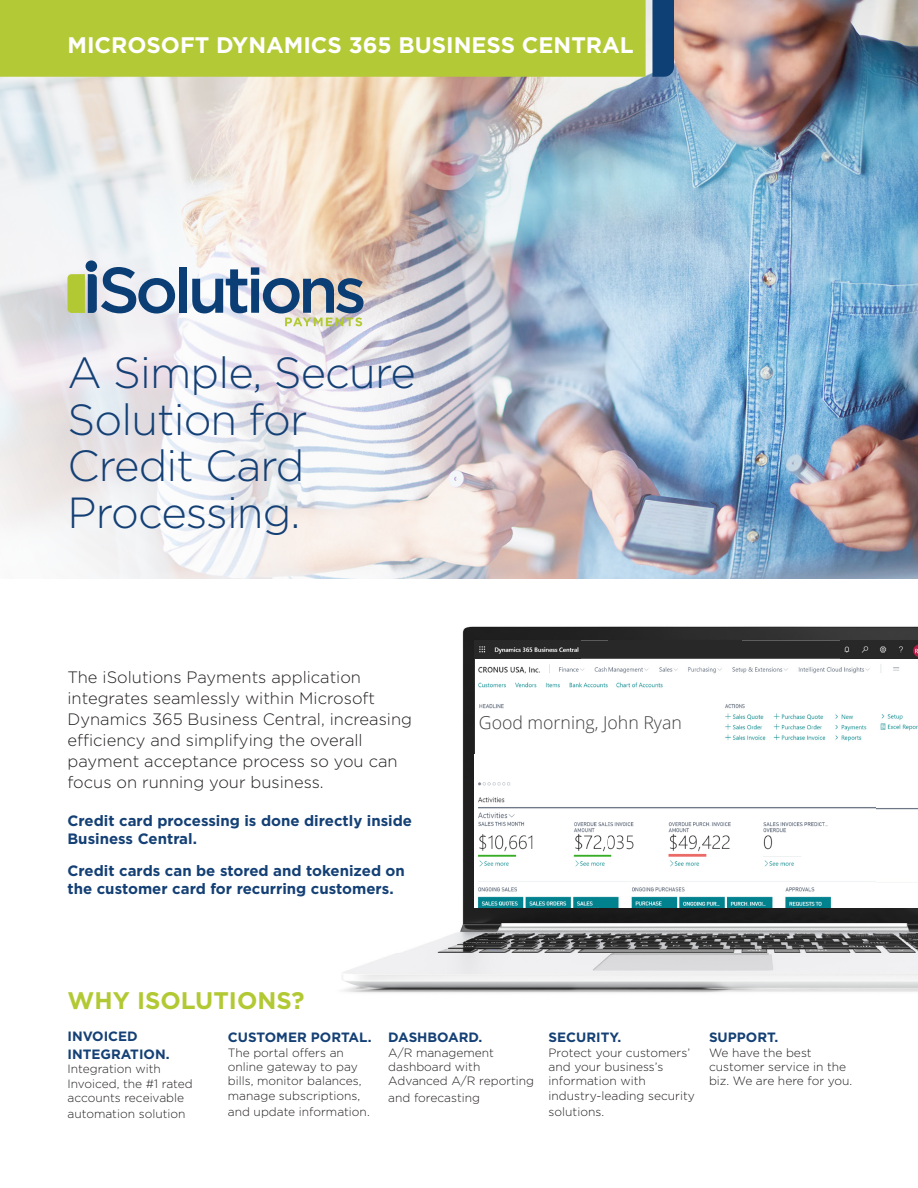
<style>
.page{position:relative;width:918px;height:1188px;background:#fff}
.page>*{position:absolute;margin:0;border:0;box-sizing:border-box;transform-origin:0 0}
.subhead{font:300 43.5px/46.5px "Gotham";letter-spacing:-.02em;color:#144075}
.subhead-2{font:700 24px "Gotham";color:#b3c934}
.subhead-3{font:700 22.5px "Gotham";color:#fff}
.t1{font:300 17.7px "Open Sans";color:#404042}
.Body{font:300 16.5px/21px "Gotham";color:#231f20}
.Small_subs{font:700 15px/18px "Gotham";color:#144075}
.Small_subs-2{font:700 13.5px/18px "Gotham";color:#144075}
.Body-2{font:300 12px/14.4px "Gotham";color:#231f20}
</style>
<div class="page">
<img style="left:0;top:0;width:918px;height:579px">
<div style="left:0;top:0;width:646px;height:77px;background:#b3c936"></div>
<div style="left:652px;top:0;width:22px;height:77px;background:#0f4075"></div>
<img style="left:342px;top:626px;width:576px;height:367px">
<img style="left:475px;top:640px;width:400px;height:268px">
<img style="left:875px;top:658px;width:43px;height:250px">
<div style="left:475px;top:712px;width:232px;height:30px;background:#fff"></div>
<img style="left:475px;top:640px;width:106px;height:18px">
<img style="left:841px;top:640px;width:77px;height:18px">
<div style="left:86px;top:260px;width:11px;height:12px;background:#0b3e75;border-radius:50%"></div>
<svg style="left:67px;top:267px;width:108px;height:47px"></svg>
<div style="left:179px;top:267px;width:8px;height:46px;background:#0b3e75"></div>
<svg style="left:192px;top:267px;width:172px;height:59px"></svg>
<p class="subhead-3" style="left:68px;top:32px;width:568px">MICROSOFT DYNAMICS 365 BUSINESS CENTRAL</p>
<p class="subhead" style="left:68px;top:349px;width:350px">A Simple, Secure<br>Solution for<br>Credit Card<br>Processing.</p>
<p class="Body" style="left:68px;top:666px;width:346px">The iSolutions Payments application integrates seamlessly within Microsoft Dynamics 365 Business Central, increasing efficiency and simplifying the overall payment acceptance process so you can focus on running your business.</p>
<p class="Small_subs" style="left:68px;top:811px;width:346px">Credit card processing is done directly inside<br>Business Central.</p>
<p class="Small_subs" style="left:68px;top:861px;width:339px">Credit cards can be stored and tokenized on the customer card for recurring customers.</p>
<h3 class="t1" style="left:479px;top:711px;width:205px">Good morning, John Ryan</h3>
<p class="subhead-2" style="left:68px;top:986px;width:239px">WHY ISOLUTIONS?</p>
<p class="Small_subs-2" style="left:68px;top:1027px;width:104px">INVOICED<br>INTEGRATION.</p>
<p class="Body-2" style="left:68px;top:1062px;width:127px">Integration with<br>Invoiced, the #1 rated accounts receivable</p>
<p class="Body-2" style="left:68px;top:1107px;width:120px">automation solution</p>
<p class="Small_subs-2" style="left:228px;top:1028px;width:145px">CUSTOMER PORTAL.</p>
<p class="Body-2" style="left:228px;top:1045px;width:135px">The portal offers an online gateway to pay bills, monitor balances, manage subscriptions,</p>
<p class="Body-2" style="left:228px;top:1104px;width:143px">and update information.</p>
<p class="Small_subs-2" style="left:388px;top:1028px;width:96px">DASHBOARD.</p>
<p class="Body-2" style="left:388px;top:1045px;width:147px">A/R management dashboard with<br>Advanced A/R reporting</p>
<p class="Body-2" style="left:388px;top:1090px;width:93px">and forecasting</p>
<p class="Small_subs-2" style="left:549px;top:1028px;width:74px">SECURITY.</p>
<p class="Body-2" style="left:549px;top:1045px;width:148px">Protect your customers’ and your business’s information with industry-leading security</p>
<p class="Body-2" style="left:549px;top:1104px;width:57px">solutions.</p>
<p class="Small_subs-2" style="left:709px;top:1028px;width:71px">SUPPORT.</p>
<p class="Body-2" style="left:709px;top:1045px;width:145px">We have the best customer service in the biz. We are here for you.</p>
</div>
